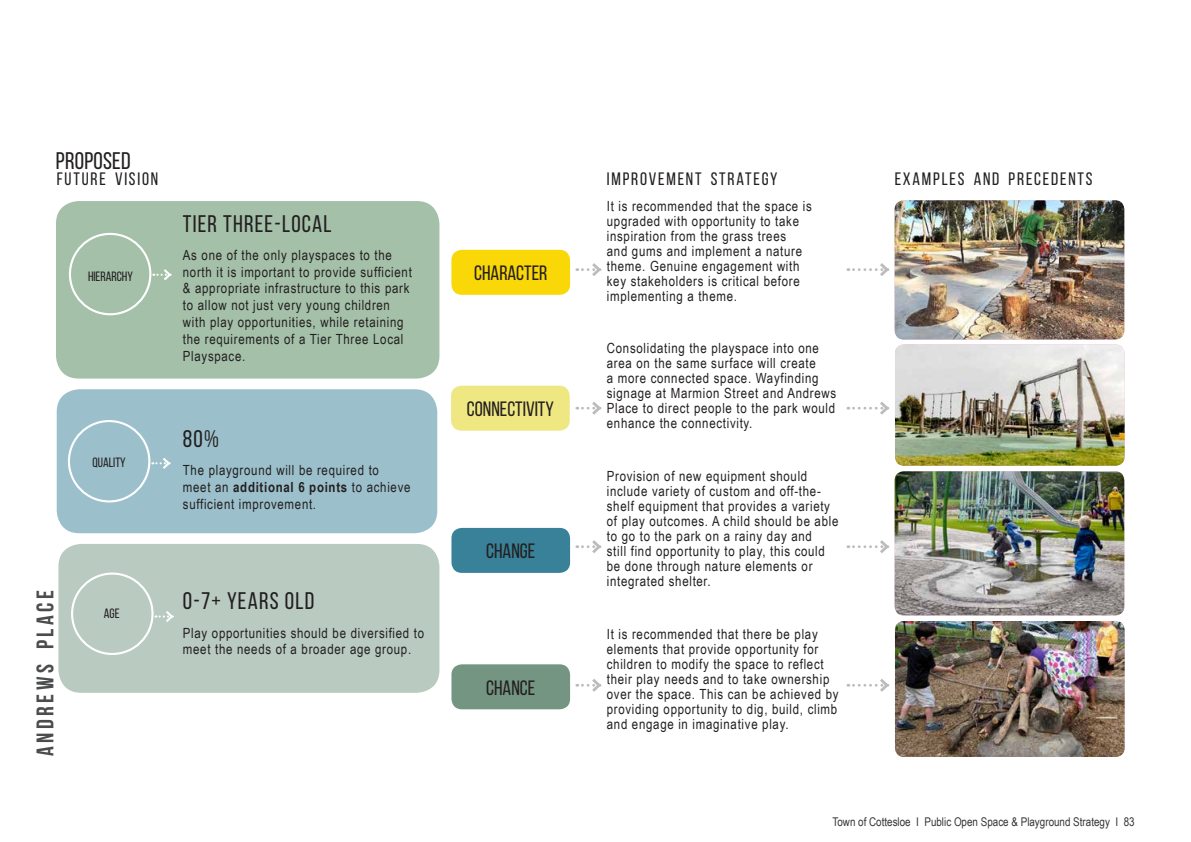
<style>
.page{position:relative;width:1191px;height:842px;background:#fff}
.page>*{position:absolute;margin:0;border:0;box-sizing:border-box;transform-origin:0 0}
.UDLA_Body{font:24px "Bebas Neue";letter-spacing:.05em;color:#231f20}
.t1{font:700 24px "Bebas Neue";letter-spacing:.15em;color:#4b4c4d}
.UDLA_Playground_head{font:24px "Bebas Neue";letter-spacing:.01em;color:#231f20}
.t2{font:20.8px "Bebas Neue";color:#231f20}
.UDLA_Playground_sub{font:18px "Bebas Neue";letter-spacing:.1em;color:#231f20}
.UDLA_Body-2{font:14px/15px "Arial Narrow";letter-spacing:.05em;color:#231f20}
.t3{font:13.5px "Bebas Neue";color:#231f20}
.t4{font:12px "Arial Narrow";color:#000}
.s1{font-weight:700}
</style>
<div class="page">
<div style="left:57px;top:389px;width:380px;height:144px;background:#9bc0cb;border-radius:23px"></div>
<div style="left:58px;top:544px;width:381px;height:149px;background:#b9cac0;border-radius:23px"></div>
<div style="left:56px;top:201px;width:383px;height:178px;background:#a4c0a9;border-radius:23px"></div>
<svg style="left:153px;top:269px;width:19px;height:12px"></svg>
<div style="left:69px;top:233px;width:82px;height:82px;border:2px solid #fff;border-radius:50%"></div>
<svg style="left:155px;top:611px;width:19px;height:11px"></svg>
<div style="left:71px;top:572px;width:83px;height:83px;border:2px solid #fff;border-radius:50%"></div>
<svg style="left:152px;top:458px;width:19px;height:11px"></svg>
<div style="left:68px;top:420px;width:82px;height:82px;border:2px solid #fff;border-radius:50%"></div>
<img style="left:894px;top:471px;width:230px;height:144px">
<img style="left:894px;top:200px;width:230px;height:139px">
<img style="left:895px;top:344px;width:229px;height:122px">
<img style="left:895px;top:621px;width:229px;height:136px">
<svg style="left:577px;top:263px;width:25px;height:13px"></svg>
<svg style="left:848px;top:263px;width:42px;height:13px"></svg>
<div style="left:451px;top:250px;width:119px;height:45px;background:#fad706;border-radius:10px"></div>
<svg style="left:577px;top:402px;width:25px;height:13px"></svg>
<svg style="left:848px;top:402px;width:42px;height:13px"></svg>
<svg style="left:577px;top:540px;width:25px;height:13px"></svg>
<svg style="left:848px;top:540px;width:42px;height:13px"></svg>
<svg style="left:577px;top:679px;width:25px;height:13px"></svg>
<svg style="left:848px;top:679px;width:42px;height:13px"></svg>
<div style="left:451px;top:664px;width:119px;height:45px;background:#749582;border-radius:10px"></div>
<div style="left:451px;top:386px;width:118px;height:45px;background:#efe781;border-radius:10px"></div>
<div style="left:451px;top:528px;width:119px;height:45px;background:#388198;border-radius:10px"></div>
<p class="UDLA_Playground_head" style="left:56px;top:148px;width:76px">PROPOSED</p>
<p class="UDLA_Playground_sub" style="left:57px;top:169px;width:103px">FUTURE VISION</p>
<p class="UDLA_Playground_sub" style="left:607px;top:169px;width:172px">IMPROVEMENT STRATEGY</p>
<p class="t3" style="left:88px;top:269px;width:46px">HIERARCHY</p>
<p class="t3" style="left:92px;top:455px;width:35px">QUALITY</p>
<p class="t1" style="left:32px;top:756px;width:168px;rotate:-90deg">andrews place</p>
<p class="t3" style="left:104px;top:606px;width:17px">AGE</p>
<p class="UDLA_Body" style="left:183px;top:210px;width:150px">TIER THREE-LOCAL</p>
<p class="UDLA_Body-2" style="left:183px;top:246px;width:230px;line-height:16.8px">As one of the only playspaces to the north it is important to provide sufficient &amp; appropriate infrastructure to this park to allow not just very young children with play opportunities, while retaining the requirements of a Tier Three Local Playspace.</p>
<p class="UDLA_Body" style="left:183px;top:426px;width:37px">80%</p>
<p class="UDLA_Body-2" style="left:183px;top:461px;width:229px;line-height:16.8px">The playground will be required to<br>meet an <span class="s1">additional 6 points</span> to achieve sufficient improvement.</p>
<p class="UDLA_Body" style="left:183px;top:588px;width:133px">0-7+ YEARS OLD</p>
<p class="UDLA_Body-2" style="left:183px;top:624px;width:243px;line-height:16.8px">Play opportunities should be diversified to meet the needs of a broader age group.</p>
<p class="t2" style="left:474px;top:262px;width:75px">CHARACTER</p>
<p class="t2" style="left:467px;top:397px;width:88px">CONNECTIVITY</p>
<p class="t2" style="left:486px;top:540px;width:51px">CHANGE</p>
<p class="t2" style="left:486px;top:676px;width:50px">CHANCE</p>
<p class="UDLA_Body-2" style="left:607px;top:198px;width:207px">It is recommended that the space is upgraded with opportunity to take inspiration from the grass trees<br>and gums and implement a nature theme. Genuine engagement with key stakeholders is critical before implementing a theme.</p>
<p class="UDLA_Body-2" style="left:607px;top:340px;width:231px">Consolidating the playspace into one area on the same surface will create<br>a more connected space. Wayfinding signage at Marmion Street and Andrews Place to direct people to the park would enhance the connectivity.</p>
<p class="UDLA_Body-2" style="left:607px;top:468px;width:233px">Provision of new equipment should include variety of custom and off-the&shy;shelf equipment that provides a variety of play outcomes. A child should be able to go to the park on a rainy day and<br>still find opportunity to play, this could be done through nature elements or integrated shelter.</p>
<p class="UDLA_Body-2" style="left:607px;top:626px;width:233px">It is recommended that there be play elements that provide opportunity for children to modify the space to reflect their play needs and to take ownership over the space. This can be achieved by providing opportunity to dig, build, climb and engage in imaginative play.</p>
<p class="UDLA_Playground_sub" style="left:894px;top:170px;width:199px">EXAMPLES AND PRECEDENTS</p>
<p class="t4" style="left:832px;top:813px;width:303px">Town of Cottesloe I Public Open Space &amp; Playground Strategy I 83</p>
</div>
